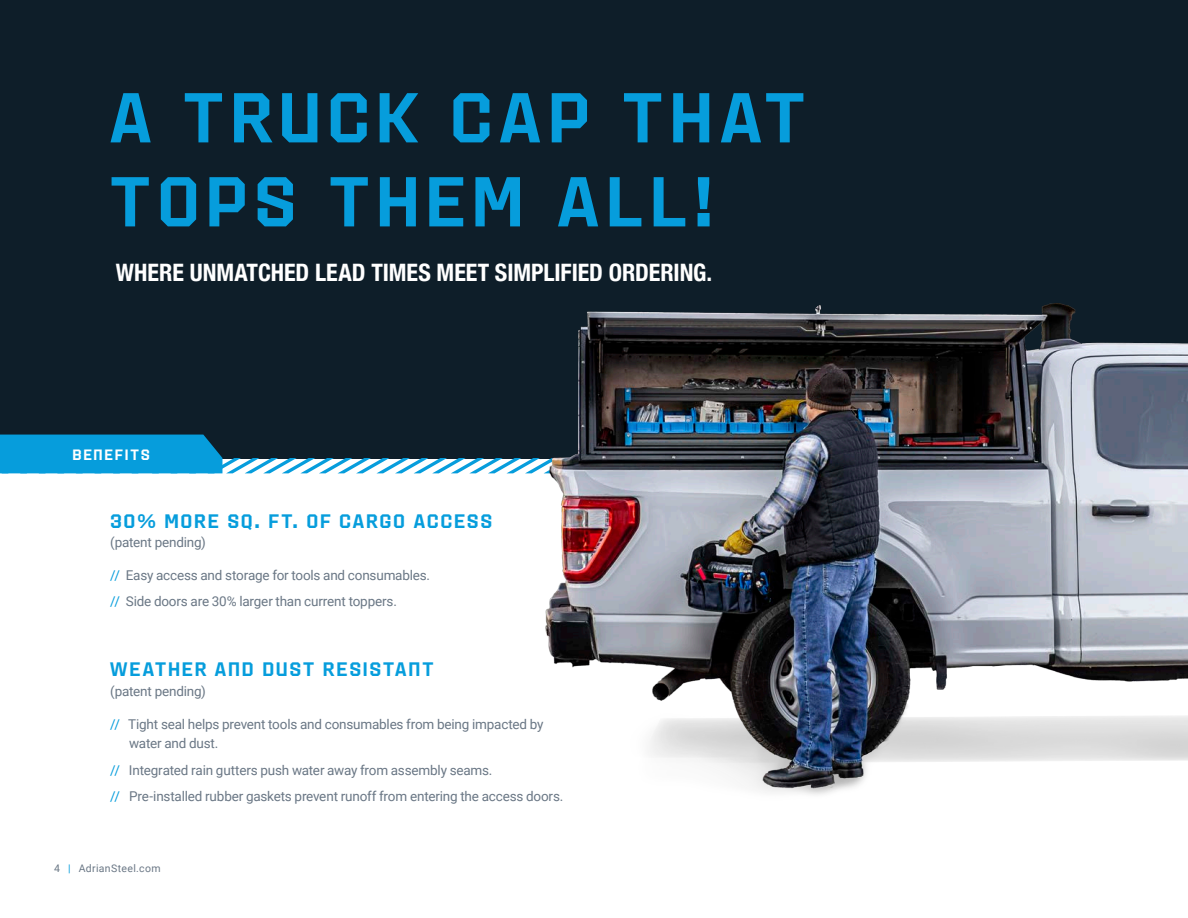
<style>
.page{position:relative;width:1188px;height:918px;background:#fff}
.page>*{position:absolute;margin:0;border:0;box-sizing:border-box;transform-origin:0 0}
.t1{font:300 70.35px/84px "CWM";letter-spacing:.095em;color:#069ddc}
.t2{font:700 condensed 24px "Helvetica Neue";color:#fff}
.t3{font:300 19.5px "CWM";letter-spacing:.085em;color:#069ddc}
.t4{font:300 15px "CWM";letter-spacing:.125em;color:#fff}
.t5{font:13.5px/19.5px "Roboto";letter-spacing:-.015em;color:#6a7785}
.t6{font:10.5px "Roboto";letter-spacing:.03em;color:#6a7785}
.s1{color:#069ddc}
</style>
<div class="page">
<div style="left:0;top:0;width:1188px;height:458px;background:#0e1e29"></div>
<img style="left:525px;top:303px;width:663px;height:492px">
<svg style="left:0;top:435px;width:1142px;height:38px"></svg>
<p class="t1" style="left:110px;top:78px;width:696px">A TRUCK CAP THAT<br>TOPS THEM ALL!</p>
<p class="t2" style="left:116px;top:258px;width:598px">WHERE UNMATCHED LEAD TIMES MEET SIMPLIFIED ORDERING.</p>
<p class="t4" style="left:72px;top:446px;width:79px">BENEFITS</p>
<p class="t3" style="left:110px;top:510px;width:384px">30% MORE SQ. FT. OF CARGO ACCESS</p>
<p class="t5" style="left:110px;top:532px;width:97px">(patent pending)</p>
<p class="t5" style="left:110px;top:565px;width:322px"><span class="s1">//</span> Easy access and storage for tools and consumables.</p>
<p class="t5" style="left:110px;top:591px;width:288px"><span class="s1">//</span> Side doors are 30% larger than current toppers.</p>
<p class="t3" style="left:110px;top:658px;width:325px">WEATHER AND DUST RESISTANT</p>
<p class="t5" style="left:110px;top:681px;width:97px">(patent pending)</p>
<p class="t5" style="left:129px;top:714px;width:416px;text-indent:-19px"><span class="s1">//</span> Tight seal helps prevent tools and consumables from being impacted by water and dust.</p>
<p class="t5" style="left:110px;top:760px;width:384px"><span class="s1">//</span> Integrated rain gutters push water away from assembly seams.</p>
<p class="t5" style="left:110px;top:786px;width:455px"><span class="s1">//</span> Pre-installed rubber gaskets prevent runoff from entering the access doors.</p>
<p class="t6" style="left:54px;top:861px;width:108px">4 <span class="s1">|</span> AdrianSteel.com</p>
</div>
